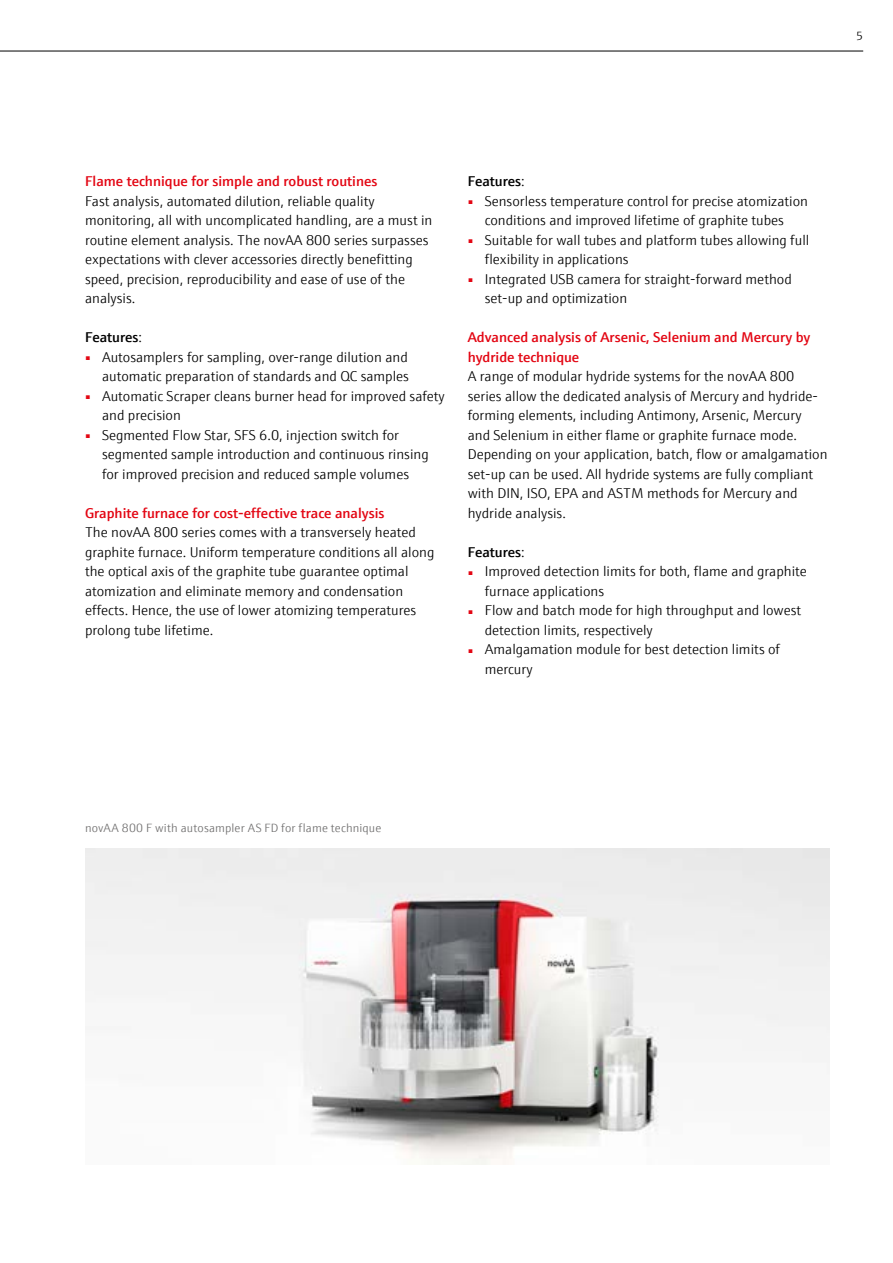
<style>
.page{position:relative;width:893px;height:1263px;background:#fff}
.page>*{position:absolute;margin:0;border:0;box-sizing:border-box;transform-origin:0 0}
.t1{font:300 14.25px/19.5px "E+H Sans";color:#000}
.t2{font:600 14.25px/19.5px "E+H Sans";color:#e30613}
.t3{font:600 14.25px "E+H Sans";color:#000}
.t4{font:300 12px "E+H Sans";letter-spacing:.01em;color:#706f6f}
.t5{font:300 12px "E+H Sans";color:#000}
.s1{font-weight:300}
.s2{font-size:7.8px;color:#e30613}
</style>
<div class="page">
<img style="left:85px;top:848px;width:744px;height:316px">
<hr style="left:0;top:51px;width:863px;height:1px;background:#000">
<p class="t5" style="left:856px;top:27px;width:8px">5</p>
<p class="t2" style="left:85px;top:171px;width:294px">Flame technique for simple and robust routines</p>
<p class="t1" style="left:85px;top:190px;width:349px">Fast analysis, automated dilution, reliable quality monitoring, all with uncomplicated handling, are a must in routine element analysis. The novAA 800 series surpasses expectations with clever accessories directly benefitting speed, precision, reproducibility and ease of use of the analysis.</p>
<p class="t3" style="left:85px;top:327px;width:59px">Features<span class="s1">:</span></p>
<p class="t1" style="left:85px;top:346px;width:325px;text-align:right"><span class="s2">■</span> Autosamplers for sampling, over-range dilution and automatic preparation of standards and QC samples</p>
<p class="t1" style="left:102px;top:385px;width:344px;text-indent:-17px"><span class="s2">■</span> Automatic Scraper cleans burner head for improved safety and precision</p>
<p class="t1" style="left:102px;top:424px;width:328px;text-indent:-17px"><span class="s2">■</span> Segmented Flow Star, SFS 6.0, injection switch for segmented sample introduction and continuous rinsing for improved precision and reduced sample volumes</p>
<p class="t2" style="left:85px;top:502px;width:301px">Graphite furnace for cost-effective trace analysis</p>
<p class="t1" style="left:85px;top:522px;width:351px">The novAA 800 series comes with a transversely heated graphite furnace. Uniform temperature conditions all along the optical axis of the graphite tube guarantee optimal atomization and eliminate memory and condensation effects. Hence, the use of lower atomizing temperatures prolong tube lifetime.</p>
<p class="t3" style="left:468px;top:170px;width:59px">Features<span class="s1">:</span></p>
<p class="t1" style="left:468px;top:190px;width:342px;text-align:center"><span class="s2">■</span> Sensorless temperature control for precise atomization conditions and improved lifetime of graphite tubes</p>
<p class="t1" style="left:485px;top:229px;width:326px;text-indent:-17px"><span class="s2">■</span> Suitable for wall tubes and platform tubes allowing full flexibility in applications</p>
<p class="t1" style="left:485px;top:268px;width:309px;text-indent:-17px"><span class="s2">■</span> Integrated USB camera for straight-forward method set-up and optimization</p>
<p class="t2" style="left:468px;top:327px;width:344px">Advanced analysis of Arsenic, Selenium and Mercury by hydride technique</p>
<p class="t1" style="left:468px;top:366px;width:361px">A range of modular hydride systems for the novAA 800 series allow the dedicated analysis of Mercury and hydride&shy;forming elements, including Antimony, Arsenic, Mercury and Selenium in either flame or graphite furnace mode.<br>Depending on your application, batch, flow or amalgamation set-up can be used. All hydride systems are fully compliant with DIN, ISO, EPA and ASTM methods for Mercury and hydride analysis.</p>
<p class="t3" style="left:468px;top:541px;width:59px">Features<span class="s1">:</span></p>
<p class="t1" style="left:485px;top:561px;width:324px;text-indent:-17px"><span class="s2">■</span> Improved detection limits for both, flame and graphite furnace applications</p>
<p class="t1" style="left:485px;top:600px;width:318px;text-indent:-17px"><span class="s2">■</span> Flow and batch mode for high throughput and lowest detection limits, respectively</p>
<p class="t1" style="left:485px;top:639px;width:297px;text-indent:-17px"><span class="s2">■</span> Amalgamation module for best detection limits of mercury</p>
<p class="t4" style="left:85px;top:819px;width:298px">novAA 800 F with autosampler AS FD for flame technique</p>
</div>
